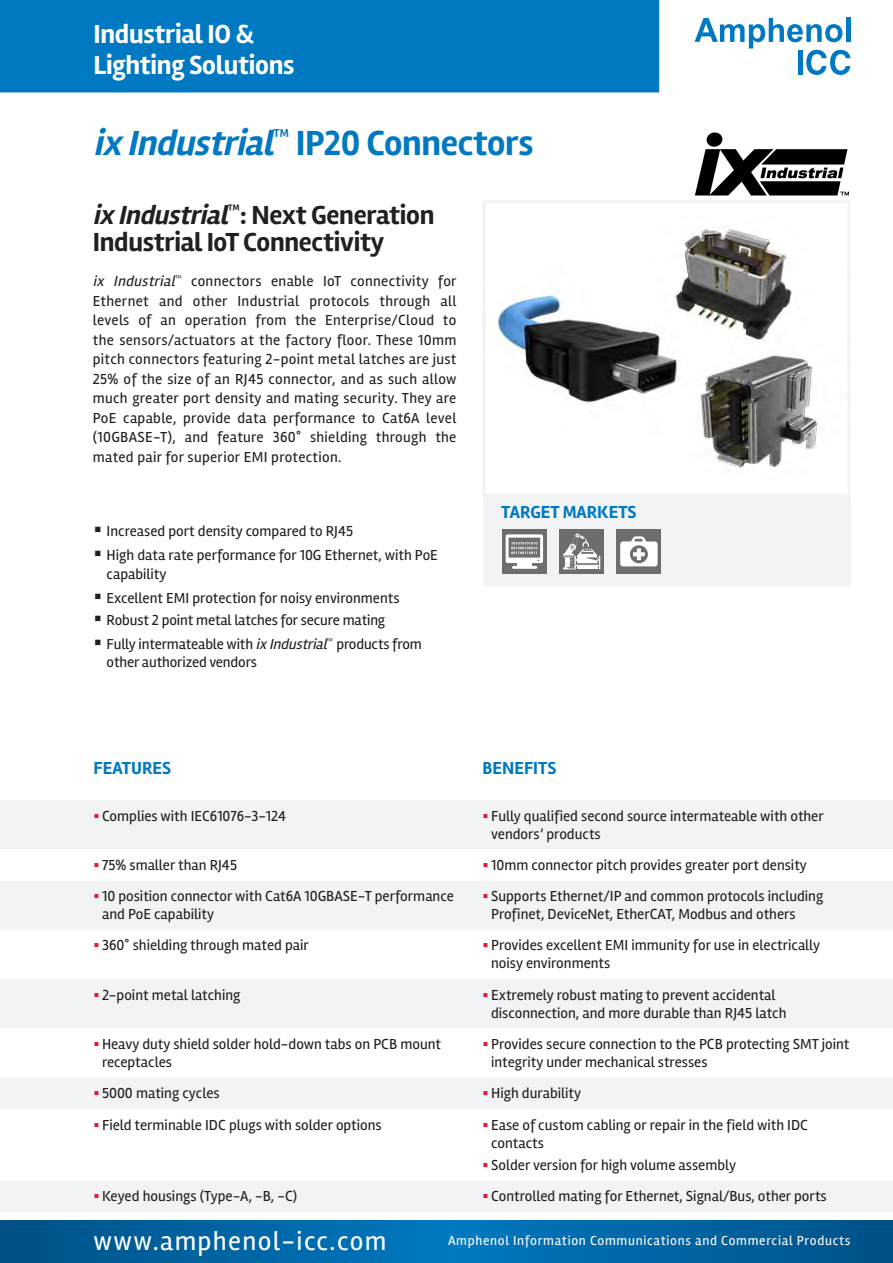
<style>
.page{position:relative;width:893px;height:1263px;background:#fff}
.page>*{position:absolute;margin:0;border:0;box-sizing:border-box;transform-origin:0 0}
.t1{font:700 36px "Rambla";letter-spacing:-.01em;color:#0079c2}
.t2{font:700 27px/27px "Rambla";letter-spacing:-.01em;color:#231f20}
.t3{font:700 27px "Rambla";letter-spacing:-.01em;color:#fff}
.t4{font:27px "Rambla";letter-spacing:.05em;color:#fff}
.t5{font:700 18px "Rambla";color:#0079c2}
.t6{font:15px/19.5px "Rambla";color:#231f20}
.t7{font:13.5px "Rambla";letter-spacing:.05em;color:#fff}
.s1{font-style:italic}
.s2{color:#e51836}
</style>
<div class="page">
<div style="left:0;top:0;width:659px;height:92px;background:#0079c2"></div>
<svg style="left:695px;top:18px;width:155px;height:57px"></svg>
<hr style="left:846px;top:18px;width:4px;height:24px;background:#0079c2">
<svg style="left:0;top:1220px;width:893px;height:25px;background:#0064a2"></svg>
<svg style="left:0;top:1245px;width:893px;height:18px;background:#0064a2"></svg>
<div style="left:483px;top:497px;width:367px;height:88px;background:#f2f3f4"></div>
<div style="left:0;top:800px;width:893px;height:411px;background:#f2f3f4"></div>
<svg style="left:0;top:849px;width:893px;height:331px"></svg>
<div style="left:502px;top:529px;width:45px;height:45px;background:#6c6d70"></div>
<hr style="left:512px;top:566px;width:25px;height:3px;background:#fff">
<svg style="left:506px;top:534px;width:37px;height:32px"></svg>
<div style="left:559px;top:529px;width:45px;height:45px;background:#6c6d70"></div>
<svg style="left:563px;top:533px;width:37px;height:37px"></svg>
<img style="left:497px;top:227px;width:322px;height:244px">
<div style="left:483px;top:200px;width:367px;height:297px;border:3px solid #f2f3f4"></div>
<div style="left:616px;top:529px;width:45px;height:45px;background:#6c6d70"></div>
<svg style="left:620px;top:536px;width:38px;height:30px"></svg>
<img style="left:696px;top:132px;width:153px;height:64px">
<p class="t3" style="left:94px;top:18px;width:162px">Industrial IO &amp;</p>
<p class="t3" style="left:94px;top:49px;width:202px">Lighting Solutions</p>
<p class="t1" style="left:94px;top:121px;width:441px"><span class="s1">ix Industrial</span><sup>™</sup> IP20 Connectors</p>
<p class="t2" style="left:93px;top:202px;width:343px"><span class="s1">ix Industrial</span><sup>™</sup>: Next Generation<br>Industrial IoT Connectivity</p>
<p class="t6" style="left:93px;top:271px;width:365px;text-align:justify"><span class="s1">ix Industrial</span><sup>™</sup> connectors enable IoT connectivity for Ethernet and other Industrial protocols through all levels of an operation from the Enterprise/Cloud to the sensors/actuators at the factory floor. These 10mm pitch connectors featuring 2-point metal latches are just 25% of the size of an RJ45 connector, and as such allow much greater port density and mating security. They are PoE capable, provide data performance to Cat6A level (10GBASE-T), and feature 360° shielding through the mated pair for superior EMI protection.</p>
<p class="t6" style="left:94px;top:521px;width:261px">▪ Increased port density compared to RJ45</p>
<p class="t6" style="left:107px;top:545px;width:333px;text-indent:-13px">▪ High data rate performance for 10G Ethernet, with PoE capability</p>
<p class="t6" style="left:94px;top:588px;width:307px">▪ Excellent EMI protection for noisy environments</p>
<p class="t6" style="left:94px;top:611px;width:293px">▪ Robust 2 point metal latches for secure mating</p>
<p class="t6" style="left:107px;top:635px;width:317px;line-height:18px;text-indent:-13px">▪ Fully intermateable with <span class="s1">ixIndustrial</span><sup>™</sup> products from other authorized vendors</p>
<p class="t5" style="left:501px;top:502px;width:137px">TARGET MARKETS</p>
<p class="t5" style="left:94px;top:758px;width:79px">FEATURES</p>
<p class="t5" style="left:483px;top:758px;width:75px">BENEFITS</p>
<p class="t6" style="left:94px;top:806px;width:194px"><span class="s2">▪</span> Complies with IEC61076-3-124</p>
<p class="t6" style="left:491px;top:806px;width:334px;line-height:18px;text-indent:-9px"><span class="s2">▪</span> Fully qualified second source intermateable with other vendors’ products</p>
<p class="t6" style="left:94px;top:855px;width:145px"><span class="s2">▪</span> 75% smaller than RJ45</p>
<p class="t6" style="left:483px;top:855px;width:326px"><span class="s2">▪</span> 10mm connector pitch provides greater port density</p>
<p class="t6" style="left:102px;top:887px;width:353px;line-height:18px;text-indent:-9px"><span class="s2">▪</span> 10 position connector with Cat6A 10GBASE-T performance and PoE capability</p>
<p class="t6" style="left:491px;top:887px;width:334px;line-height:18px;text-indent:-9px"><span class="s2">▪</span> Supports Ethernet/IP and common protocols including<br>Profinet, DeviceNet, EtherCAT, Modbus and others</p>
<p class="t6" style="left:94px;top:936px;width:217px"><span class="s2">▪</span> 360° shielding through mated pair</p>
<p class="t6" style="left:491px;top:936px;width:331px;line-height:18px;text-indent:-9px"><span class="s2">▪</span> Provides excellent EMI immunity for use in electrically noisy environments</p>
<p class="t6" style="left:94px;top:985px;width:148px"><span class="s2">▪</span> 2-point metal latching</p>
<p class="t6" style="left:491px;top:986px;width:297px;line-height:18px;text-indent:-9px"><span class="s2">▪</span> Extremely robust mating to prevent accidental disconnection, and more durable than RJ45 latch</p>
<p class="t6" style="left:102px;top:1035px;width:341px;line-height:18px;text-indent:-9px"><span class="s2">▪</span> Heavy duty shield solder hold-down tabs on PCB mount receptacles</p>
<p class="t6" style="left:491px;top:1035px;width:360px;line-height:18px;text-indent:-9px"><span class="s2">▪</span> Provides secure connection to the PCB protecting SMT joint integrity under mechanical stresses</p>
<p class="t6" style="left:94px;top:1083px;width:128px"><span class="s2">▪</span> 5000 mating cycles</p>
<p class="t6" style="left:483px;top:1083px;width:100px"><span class="s2">▪</span> High durability</p>
<p class="t6" style="left:94px;top:1115px;width:290px"><span class="s2">▪</span> Field terminable IDC plugs with solder options</p>
<p class="t6" style="left:491px;top:1115px;width:318px;line-height:18px;text-indent:-9px"><span class="s2">▪</span> Ease of custom cabling or repair in the field with IDC contacts</p>
<p class="t6" style="left:483px;top:1155px;width:255px"><span class="s2">▪</span> Solder version for high volume assembly</p>
<p class="t6" style="left:94px;top:1186px;width:205px"><span class="s2">▪</span> Keyed housings (Type-A, -B, -C)</p>
<p class="t6" style="left:483px;top:1186px;width:346px"><span class="s2">▪</span> Controlled mating for Ethernet, Signal/Bus, other ports</p>
<h2 class="t4" style="left:94px;top:1224px;width:294px">www.amphenol-icc.com</h2>
<p class="t7" style="left:448px;top:1232px;width:404px">Amphenol Information Communications and Commercial Products</p>
</div>
